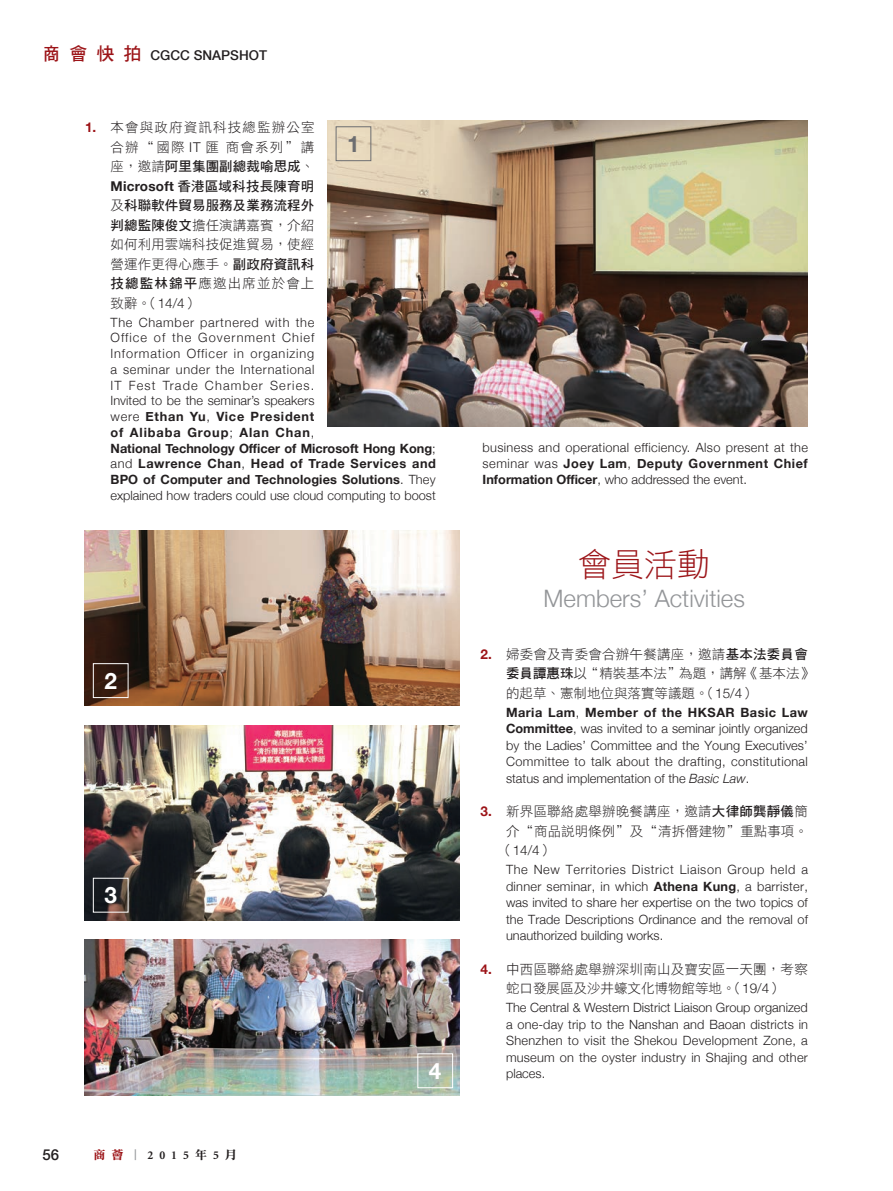
<style>
.page{position:relative;width:893px;height:1191px;background:#fff}
.page>*{position:absolute;margin:0;border:0;box-sizing:border-box;transform-origin:0 0}
.t1{font:33px "DF Hei Std W3";color:#9c1418}
.t2{font:300 24px "Helvetica Neue";color:#939598}
.t3{font:700 22.5px "Helvetica Neue";color:#fff}
.t4{font:700 22.5px "Helvetica Neue";color:#6c6d70}
.t5{font:500 15px "Helvetica Neue";color:#231f20}
.t6{font:13.5px/19.5px "DF Hei Std W3";letter-spacing:.005em;color:#231f20;text-align:justify}
.t7{font:13.5px/19.5px "DF Hei Std W7";letter-spacing:.005em;color:#231f20;text-align:justify}
.t8{font:13.5px/19.5px "DF Hei Std W3";letter-spacing:.085em;color:#231f20;text-align:right}
.t9{font:500 13.5px "Helvetica Neue";color:#231f20}
.t10{font:300 13.5px "Helvetica Neue";color:#231f20}
.t11{font:300 12.75px/16.5px "Helvetica Neue";letter-spacing:.015em;color:#231f20;text-align:justify}
.t12{font:300 12.75px/15.8px "Helvetica Neue";letter-spacing:.05em;color:#231f20}
.t13{font:700 12px "Minion";color:#231f20}
.s1{font-family:"DF Hei Std W7";font-weight:400;font-size:18px;color:#9c1418}
.s2{font-family:"Helvetica Neue";font-weight:700;color:#9c1418}
.s3{font-family:"Helvetica Neue";font-weight:300}
.s4{font-family:"DF Hei Std W3"}
.s5{font-family:"Helvetica Neue";font-weight:700}
.s6{font-family:"DF Hei Std W7"}
.s7{font-weight:700}
.s8{font-family:"DF Li Song Std W7";font-weight:400;color:#9c1418}
.s9{font-family:"DF Li Song Std W7";font-weight:400;color:#939598}
.s10{font-family:"DF Li Song Std W7";font-weight:400}
.s11{font-style:italic}
.s12{font-family:"DF Hei Std W3";font-weight:400}
</style>
<div class="page">
<img style="left:327px;top:121px;width:481px;height:305px">
<img style="left:85px;top:530px;width:374px;height:176px">
<img style="left:85px;top:725px;width:374px;height:195px">
<img style="left:85px;top:940px;width:374px;height:156px">
<div style="left:336px;top:126px;width:35px;height:35px;border:1px solid #6c6d70"></div>
<div style="left:93px;top:663px;width:35px;height:35px;border:1px solid #fff"></div>
<div style="left:93px;top:878px;width:35px;height:34px;border:1px solid #fff"></div>
<div style="left:417px;top:1053px;width:36px;height:35px;border:1px solid #fff"></div>
<p class="t9" style="left:43px;top:44px;width:226px"><span class="s1">商會快拍</span> CGCC SNAPSHOT</p>
<p class="t8" style="left:85px;top:117px;width:231px"><span class="s2">1.</span> 本會與政府資訊科技總監辦公室合辦“國際 <span class="s3">IT</span> 匯 商會系列”講</p>
<p class="t7" style="left:111px;top:156px;width:205px"><span class="s4">座，邀請</span>阿里集團副總裁喻思成<span class="s4">、</span><span class="s5">Microsoft</span> 香港區域科技長陳育明<span class="s4">及</span>科聯軟件貿易服務及業務流程外</p>
<p class="t6" style="left:111px;top:215px;width:205px"><span class="s6">判總監陳俊文</span>擔任演講嘉賓，介紹如何利用雲端科技促進貿易，使經營運作更得心應手。<span class="s6">副政府資訊科技總監林錦平</span>應邀出席並於會上致辭。（<span class="s3">14/4</span>）</p>
<p class="t12" style="left:111px;top:313px;width:327px">The Chamber partnered with the<br>Office of the Government Chief<br>Information Officer in organizing<br>a seminar under the International<br>IT Fest Trade Chamber Series.<br>Invited to be the seminar’s speakers<br>were <span class="s7">Ethan Yu</span>, <span class="s7">Vice President<br>of Alibaba Group</span>; <span class="s7">Alan Chan</span>,<br><span class="s7">National Technology Officer of Microsoft Hong Kong</span>; and <span class="s7">Lawrence Chan</span>, <span class="s7">Head of Trade Services and BPO of Computer and Technologies Solutions</span>. They explained how traders could use cloud computing to boost</p>
<h3 class="t4" style="left:347px;top:126px;width:14px">1</h3>
<h3 class="t3" style="left:104px;top:663px;width:14px">2</h3>
<h3 class="t3" style="left:104px;top:877px;width:14px">3</h3>
<p class="t5" style="left:43px;top:1142px;width:18px">56</p>
<p class="t13" style="left:94px;top:1148px;width:145px"><span class="s8">商薈</span><span class="s9">︱</span>2015<span class="s10">年</span>5<span class="s10">月</span></p>
<h3 class="t3" style="left:429px;top:1053px;width:14px">4</h3>
<p class="t11" style="left:483px;top:439px;width:327px;line-height:15.8px">business and operational efficiency. Also present at the seminar was <span class="s7">Joey Lam</span>, <span class="s7">Deputy Government Chief Information Officer</span>, who addressed the event.</p>
<h1 class="t1" style="left:578px;top:546px;width:133px">會員活動</h1>
<h2 class="t2" style="left:544px;top:579px;width:203px">Members’ Activities</h2>
<p class="t6" style="left:506px;top:644px;width:310px;text-align:left;text-indent:-26px"><span class="s2">2.</span> 婦委會及青委會合辦午餐講座，邀請<span class="s6">基本法委員會委員譚惠珠</span>以“精裝基本法”為題，講解《基本法》的起草、憲制地位與落實等議題。（<span class="s3">15/4</span>）</p>
<p class="t11" style="left:506px;top:703px;width:303px"><span class="s7">Maria Lam</span>, <span class="s7">Member of the HKSAR Basic Law Committee</span>, was invited to a seminar jointly organized by the Ladies’ Committee and the Young Executives’ Committee to talk about the drafting, constitutional status and implementation of the <span class="s11">Basic Law</span>.</p>
<p class="t6" style="left:480px;top:801px;width:329px;text-align:right"><span class="s2">3.</span> 新界區聯絡處舉辦晚餐講座，邀請<span class="s6">大律師龔靜儀</span>簡介“商品說明條例”及“清拆僭建物”重點事項。</p>
<p class="t10" style="left:499px;top:839px;width:56px"><span class="s12">（</span>14/4<span class="s12">）</span></p>
<p class="t11" style="left:506px;top:860px;width:304px">The New Territories District Liaison Group held a dinner seminar, in which <span class="s7">Athena Kung</span>, a barrister, was invited to share her expertise on the two topics of the Trade Descriptions Ordinance and the removal of unauthorized building works.</p>
<p class="t6" style="left:480px;top:959px;width:329px;text-align:center"><span class="s2">4.</span> 中西區聯絡處舉辦深圳南山及寶安區一天團，考察蛇口發展區及沙井蠔文化博物館等地。（<span class="s3">19/4</span>）</p>
<p class="t11" style="left:506px;top:998px;width:303px">The Central &amp; Western District Liaison Group organized a one-day trip to the Nanshan and Baoan districts in Shenzhen to visit the Shekou Development Zone, a museum on the oyster industry in Shajing and other places.</p>
</div>
